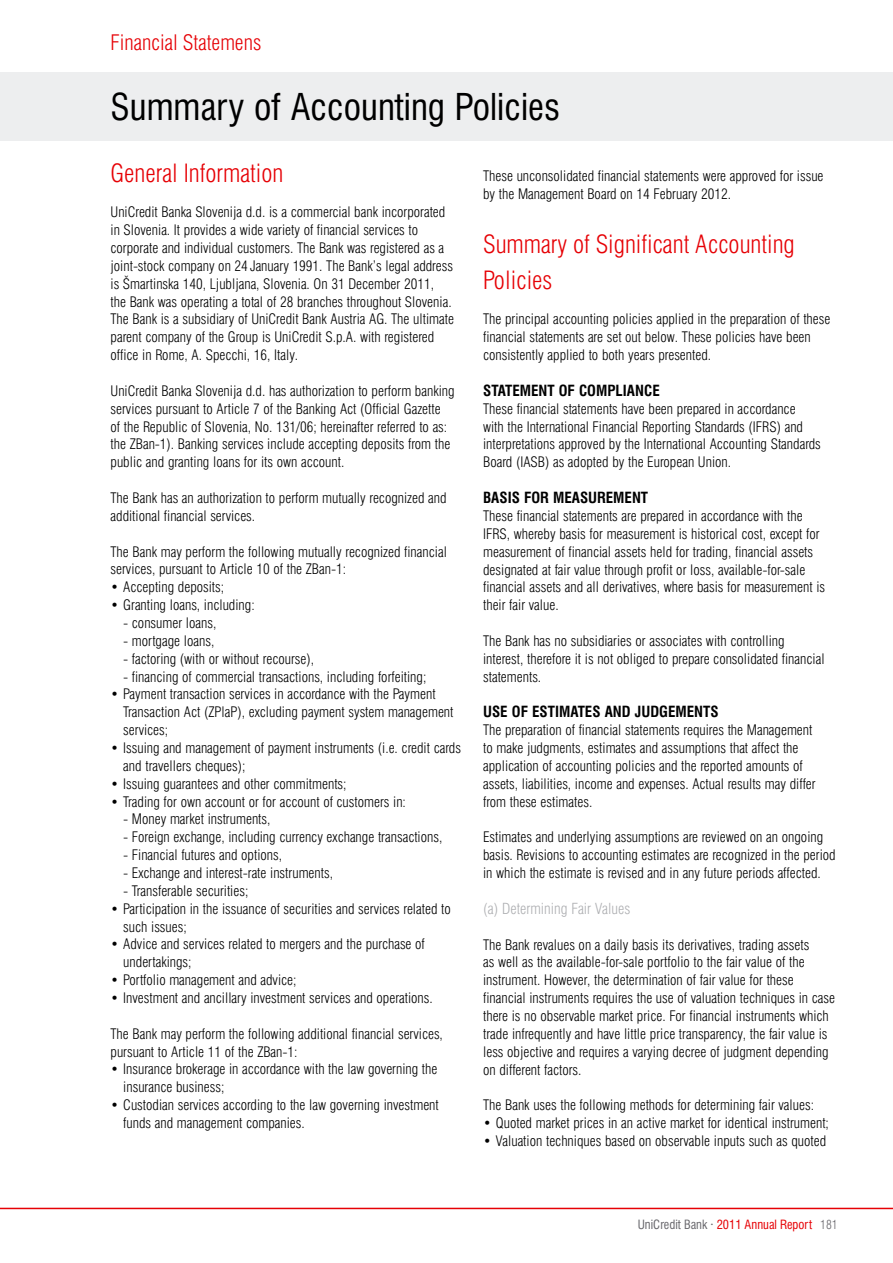
<style>
.page{position:relative;width:893px;height:1263px;background:#fff}
.page>*{position:absolute;margin:0;border:0;box-sizing:border-box;transform-origin:0 0}
.t1{font:condensed 36px "Helvetica";color:#000}
.t2{font:300 condensed 24.75px/35.7px "Helvetica";color:#e60005}
.t3{font:300 condensed 21px "Helvetica";color:#e60005}
.t4{font:700 condensed 15px "Helvetica";color:#000}
.t5{font:300 condensed 15px "Helvetica";color:#aeafb2}
.t6{font:300 condensed 14.25px/17.9px "Helvetica";color:#000}
.t7{font:condensed 12.45px "Helvetica";color:#e60005}
.s1{color:#68676c}
.s2{font-weight:300;color:#68676c}
</style>
<div class="page">
<div style="left:0;top:72px;width:893px;height:68px;background:#edeeef"></div>
<hr style="left:0;top:1208px;width:893px;height:1px;background:#e60005">
<h3 class="t3" style="left:111px;top:30px;width:152px">Financial Statemens</h3>
<h1 class="t1" style="left:111px;top:85px;width:451px">Summary of Accounting Policies</h1>
<h2 class="t2" style="left:111px;top:155px;width:174px">General Information</h2>
<p class="t6" style="left:111px;top:203px;width:345px">UniCredit Banka Slovenija d.d. is a commercial bank incorporated in Slovenia. It provides a wide variety of financial services to corporate and individual customers. The Bank was registered as a joint-stock company on 24 January 1991. The Bank’s legal address is Šmartinska 140, Ljubljana, Slovenia. On 31 December 2011,<br>the Bank was operating a total of 28 branches throughout Slovenia.<br>The Bank is a subsidiary of UniCredit Bank Austria AG. The ultimate parent company of the Group is UniCredit S.p.A. with registered office in Rome, A. Specchi, 16, Italy.</p>
<p class="t6" style="left:111px;top:382px;width:346px">UniCredit Banka Slovenija d.d. has authorization to perform banking services pursuant to Article 7 of the Banking Act (Official Gazette<br>of the Republic of Slovenia, No. 131/06; hereinafter referred to as: the ZBan-1). Banking services include accepting deposits from the public and granting loans for its own account.</p>
<p class="t6" style="left:111px;top:489px;width:338px">The Bank has an authorization to perform mutually recognized and additional financial services.</p>
<p class="t6" style="left:111px;top:542px;width:338px">The Bank may perform the following mutually recognized financial services, pursuant to Article 10 of the ZBan-1:</p>
<p class="t6" style="left:111px;top:578px;width:115px">• Accepting deposits;</p>
<p class="t6" style="left:111px;top:596px;width:146px">• Granting loans, including:</p>
<p class="t6" style="left:123px;top:614px;width:95px">- consumer loans,</p>
<p class="t6" style="left:123px;top:632px;width:93px">- mortgage loans,</p>
<p class="t6" style="left:123px;top:650px;width:192px">- factoring (with or without recourse),</p>
<p class="t6" style="left:123px;top:667px;width:305px">- financing of commercial transactions, including forfeiting;</p>
<p class="t6" style="left:123px;top:685px;width:332px;text-indent:-13px">• Payment transaction services in accordance with the Payment<br>Transaction Act (ZPlaP), excluding payment system management services;</p>
<p class="t6" style="left:123px;top:739px;width:339px;text-indent:-13px">• Issuing and management of payment instruments (i.e. credit cards and travellers cheques);</p>
<p class="t6" style="left:111px;top:775px;width:237px">• Issuing guarantees and other commitments;</p>
<p class="t6" style="left:111px;top:792px;width:297px">• Trading for own account or for account of customers in:</p>
<p class="t6" style="left:123px;top:810px;width:149px">- Money market instruments,</p>
<p class="t6" style="left:123px;top:828px;width:321px">- Foreign exchange, including currency exchange transactions,</p>
<p class="t6" style="left:123px;top:846px;width:160px">- Financial futures and options,</p>
<p class="t6" style="left:123px;top:864px;width:211px">- Exchange and interest-rate instruments,</p>
<p class="t6" style="left:123px;top:882px;width:127px">- Transferable securities;</p>
<p class="t6" style="left:123px;top:900px;width:329px;text-indent:-13px">• Participation in the issuance of securities and services related to such issues;</p>
<p class="t6" style="left:123px;top:935px;width:303px;text-indent:-13px">• Advice and services related to mergers and the purchase of undertakings;</p>
<p class="t6" style="left:111px;top:971px;width:187px">• Portfolio management and advice;</p>
<p class="t6" style="left:111px;top:989px;width:324px">• Investment and ancillary investment services and operations.</p>
<p class="t6" style="left:111px;top:1025px;width:334px">The Bank may perform the following additional financial services, pursuant to Article 11 of the ZBan-1:</p>
<p class="t6" style="left:123px;top:1060px;width:316px;text-indent:-13px">• Insurance brokerage in accordance with the law governing the insurance business;</p>
<p class="t6" style="left:123px;top:1096px;width:317px;text-indent:-13px">• Custodian services according to the law governing investment funds and management companies.</p>
<p class="t6" style="left:483px;top:167px;width:342px">These unconsolidated financial statements were approved for issue by the Management Board on 14 February 2012.</p>
<h2 class="t2" style="left:483px;top:226px;width:313px">Summary of Significant Accounting<br>Policies</h2>
<p class="t6" style="left:483px;top:310px;width:349px">The principal accounting policies applied in the preparation of these financial statements are set out below. These policies have been consistently applied to both years presented.</p>
<p class="t4" style="left:483px;top:381px;width:178px">STATEMENT OF COMPLIANCE</p>
<p class="t6" style="left:483px;top:400px;width:339px">These financial statements have been prepared in accordance<br>with the International Financial Reporting Standards (IFRS) and interpretations approved by the International Accounting Standards Board (IASB) as adopted by the European Union.</p>
<p class="t4" style="left:483px;top:489px;width:167px">BASIS FOR MEASUREMENT</p>
<p class="t6" style="left:483px;top:507px;width:343px">These financial statements are prepared in accordance with the IFRS, whereby basis for measurement is historical cost, except for measurement of financial assets held for trading, financial assets designated at fair value through profit or loss, available-for-sale financial assets and all derivatives, where basis for measurement is their fair value.</p>
<p class="t6" style="left:483px;top:632px;width:343px">The Bank has no subsidiaries or associates with controlling interest, therefore it is not obliged to prepare consolidated financial statements.</p>
<p class="t4" style="left:483px;top:703px;width:237px">USE OF ESTIMATES AND JUDGEMENTS</p>
<p class="t6" style="left:483px;top:721px;width:334px">The preparation of financial statements requires the Management to make judgments, estimates and assumptions that affect the application of accounting policies and the reported amounts of assets, liabilities, income and expenses. Actual results may differ from these estimates.</p>
<p class="t6" style="left:483px;top:828px;width:354px">Estimates and underlying assumptions are reviewed on an ongoing basis. Revisions to accounting estimates are recognized in the period in which the estimate is revised and in any future periods affected.</p>
<p class="t5" style="left:483px;top:899px;width:149px">(a) Determining Fair Values</p>
<p class="t6" style="left:483px;top:935px;width:353px">The Bank revalues on a daily basis its derivatives, trading assets<br>as well as the available-for-sale portfolio to the fair value of the instrument. However, the determination of fair value for these financial instruments requires the use of valuation techniques in case there is no observable market price. For financial instruments which trade infrequently and have little price transparency, the fair value is less objective and requires a varying decree of judgment depending on different factors.</p>
<p class="t6" style="left:483px;top:1096px;width:332px">The Bank uses the following methods for determining fair values:</p>
<p class="t6" style="left:483px;top:1114px;width:347px">• Quoted market prices in an active market for identical instrument;</p>
<p class="t6" style="left:483px;top:1132px;width:345px">• Valuation techniques based on observable inputs such as quoted</p>
<p class="t7" style="left:638px;top:1217px;width:201px"><span class="s1">UniCredit Bank ·</span> 2011 Annual Report <span class="s2">181</span></p>
</div>
